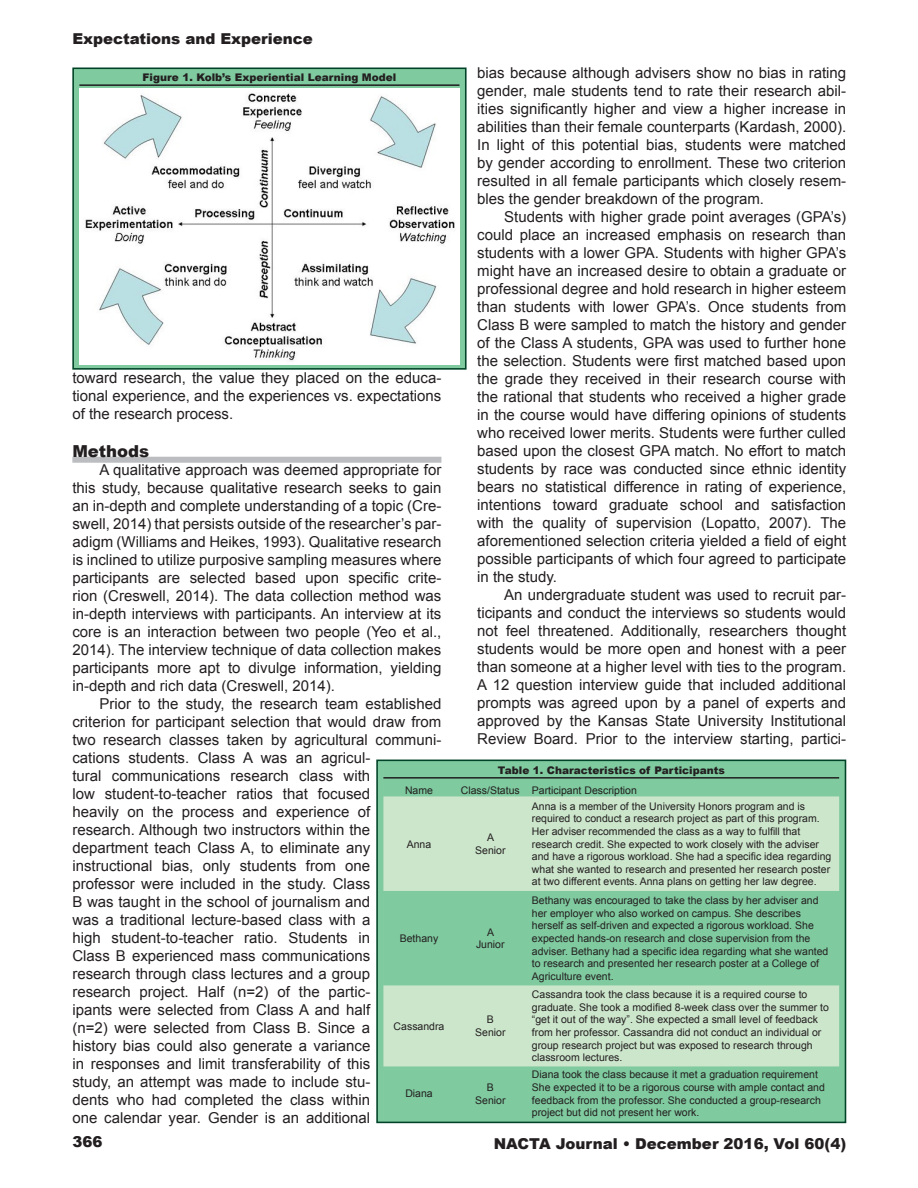
<style>
.page{position:relative;width:918px;height:1188px;background:#fff}
.page>*{position:absolute;margin:0;border:0;box-sizing:border-box;transform-origin:0 0}
.Header_1{font:900 16.5px "Arial";color:#231f20}
.Paragraph_not_spacey{font:15px/18px "Arial";color:#231f20;text-align:justify}
.Paragraph{font:15px/18px "Arial";color:#231f20;text-align:justify}
.t1{font:900 15px "Arial";color:#231f20}
.T_Table{font:10.5px/12.6px "Arial";color:#231f20}
.T_Title{font:900 10.5px "Arial";color:#231f20}
</style>
<div class="page">
<div style="left:72px;top:457px;width:369px;height:6px;background:#bcbdc0"></div>
<div style="left:376px;top:760px;width:470px;height:363px;background:#7fca9f;border:2px solid #004328"></div>
<hr style="left:383px;top:777px;width:456px;height:2px;background:#231f20">
<svg style="left:383px;top:796px;width:456px;height:270px;fill:#cce6cc"></svg>
<div style="left:72px;top:68px;width:395px;height:302px;background:#7fca9f;border:2px solid #004328"></div>
<hr style="left:79px;top:84px;width:380px;height:2px;background:#231f20">
<img style="left:79px;top:89px;width:380px;height:275px">
<p class="t1" style="left:72px;top:27px;width:242px">Expectations and Experience</p>
<p class="Paragraph_not_spacey" style="left:477px;top:64px;width:371px">bias because although advisers show no bias in rating gender, male students tend to rate their research abil&shy;ities significantly higher and view a higher increase in abilities than their female counterparts (Kardash, 2000).<br>In light of this potential bias, students were matched by gender according to enrollment. These two criterion resulted in all female participants which closely resem&shy;bles the gender breakdown of the program.</p>
<p class="Paragraph" style="left:477px;top:208px;width:371px;text-indent:27px">Students with higher grade point averages (GPA’s) could place an increased emphasis on research than students with a lower GPA. Students with higher GPA’s might have an increased desire to obtain a graduate or professional degree and hold research in higher esteem than students with lower GPA’s. Once students from Class B were sampled to match the history and gender of the Class A students, GPA was used to further hone the selection. Students were first matched based upon the grade they received in their research course with the rational that students who received a higher grade in the course would have differing opinions of students who received lower merits. Students were further culled based upon the closest GPA match. No effort to match students by race was conducted since ethnic identity bears no statistical difference in rating of experience, intentions toward graduate school and satisfaction with the quality of supervision (Lopatto, 2007). The aforementioned selection criteria yielded a field of eight possible participants of which four agreed to participate in the study.</p>
<p class="Paragraph_not_spacey" style="left:477px;top:586px;width:371px;text-indent:27px">An undergraduate student was used to recruit par&shy;ticipants and conduct the interviews so students would not feel threatened. Additionally, researchers thought students would be more open and honest with a peer than someone at a higher level with ties to the program.<br>A 12 question interview guide that included additional prompts was agreed upon by a panel of experts and approved by the Kansas State University Institutional Review Board. Prior to the interview starting, partici-</p>
<p class="T_Title" style="left:498px;top:762px;width:229px">Table 1. Characteristics of Participants</p>
<p class="T_Title" style="left:143px;top:70px;width:255px">Figure 1. Kolb’s Experiential Learning Model</p>
<p class="Paragraph_not_spacey" style="left:72px;top:369px;width:371px">toward research, the value they placed on the educa&shy;tional experience, and the experiences vs. expectations of the research process.</p>
<p class="Header_1" style="left:72px;top:439px;width:79px">Methods</p>
<p class="Paragraph_not_spacey" style="left:72px;top:461px;width:371px;text-indent:27px">A qualitative approach was deemed appropriate for this study, because qualitative research seeks to gain an in-depth and complete understanding of a topic (Cre&shy;swell, 2014) that persists outside of the researcher’s par&shy;adigm (Williams and Heikes, 1993). Qualitative research is inclined to utilize purposive sampling measures where participants are selected based upon specific crite&shy;rion (Creswell, 2014). The data collection method was in-depth interviews with participants. An interview at its core is an interaction between two people (Yeo et al., 2014). The interview technique of data collection makes participants more apt to divulge information, yielding in-depth and rich data (Creswell, 2014).</p>
<p class="Paragraph_not_spacey" style="left:72px;top:695px;width:371px;text-align:left;text-indent:27px">Prior to the study, the research team established criterion for participant selection that would draw from two research classes taken by agricultural communi&shy;cations students. Class A was an agricul-<br>tural communications research class with<br>low student-to-teacher ratios that focused<br>heavily on the process and experience of<br>research. Although two instructors within the department teach Class A, to eliminate any instructional bias, only students from one<br>professor were included in the study. Class<br>B was taught in the school of journalism and<br>was a traditional lecture-based class with a<br>high student-to-teacher ratio. Students in<br>Class B experienced mass communications<br>research through class lectures and a group<br>research project. Half (n=2) of the partic-<br>ipants were selected from Class A and half<br>(n=2) were selected from Class B. Since a<br>history bias could also generate a variance<br>in responses and limit transferability of this<br>study, an attempt was made to include stu-<br>dents who had completed the class within<br>one calendar year. Gender is an additional</p>
<p class="T_Table" style="left:405px;top:784px;width:30px">Name</p>
<p class="T_Table" style="left:461px;top:784px;width:60px">Class/Status</p>
<p class="T_Table" style="left:532px;top:784px;width:107px">Participant Description</p>
<p class="T_Table" style="left:532px;top:800px;width:301px">Anna is a member of the University Honors program and is required to conduct a research project as part of this program.<br>Her adviser recommended the class as a way to fulfill that research credit. She expected to work closely with the adviser and have a rigorous workload. She had a specific idea regarding what she wanted to research and presented her research poster at two different events. Anna plans on getting her law degree.</p>
<p class="T_Table" style="left:487px;top:831px;width:9px">A</p>
<p class="T_Table" style="left:475px;top:844px;width:32px">Senior</p>
<p class="T_Table" style="left:407px;top:838px;width:26px">Anna</p>
<p class="T_Table" style="left:532px;top:894px;width:298px">Bethany was encouraged to take the class by her adviser and her employer who also worked on campus. She describes herself as self-driven and expected a rigorous workload. She expected hands-on research and close supervision from the adviser. Bethany had a specific idea regarding what she wanted to research and presented her research poster at a College of Agriculture event.</p>
<p class="T_Table" style="left:487px;top:926px;width:9px">A</p>
<p class="T_Table" style="left:476px;top:938px;width:30px">Junior</p>
<p class="T_Table" style="left:400px;top:932px;width:40px">Bethany</p>
<p class="T_Table" style="left:532px;top:988px;width:299px">Cassandra took the class because it is a required course to graduate. She took a modified 8-week class over the summer to “get it out of the way”. She expected a small level of feedback from her professor. Cassandra did not conduct an individual or group research project but was exposed to research through classroom lectures.</p>
<p class="T_Table" style="left:487px;top:1014px;width:9px">B</p>
<p class="T_Table" style="left:475px;top:1026px;width:32px">Senior</p>
<p class="T_Table" style="left:394px;top:1020px;width:52px">Cassandra</p>
<p class="T_Table" style="left:532px;top:1069px;width:294px">Diana took the class because it met a graduation requirement She expected it to be a rigorous course with ample contact and feedback from the professor. She conducted a group-research project but did not present her work.</p>
<p class="T_Table" style="left:487px;top:1081px;width:9px">B</p>
<p class="T_Table" style="left:475px;top:1094px;width:32px">Senior</p>
<p class="T_Table" style="left:405px;top:1087px;width:29px">Diana</p>
<p class="t1" style="left:72px;top:1130px;width:32px">366</p>
<p class="t1" style="left:494px;top:1133px;width:354px">NACTA Journal • December 2016, Vol 60(4)</p>
</div>
